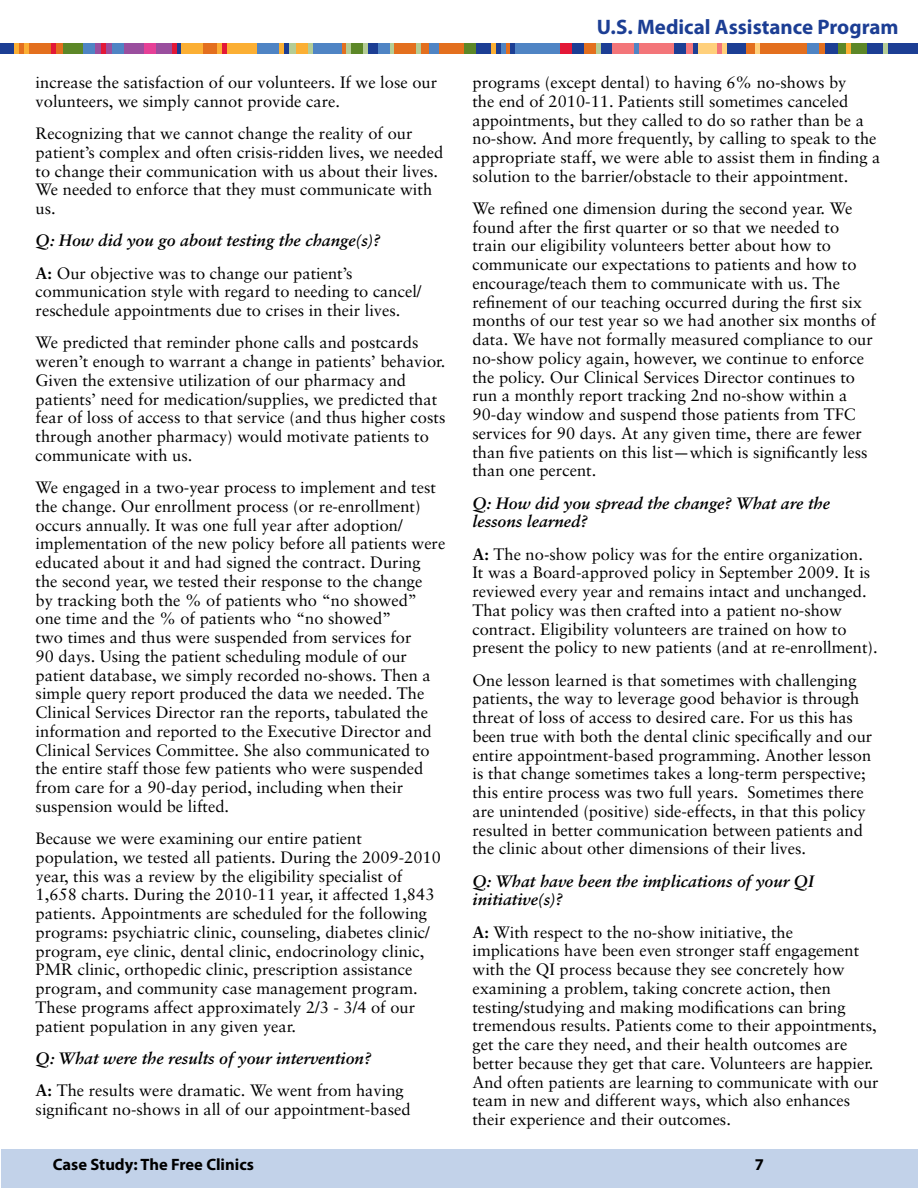
<style>
.page{position:relative;width:918px;height:1188px;background:#fff}
.page>*{position:absolute;margin:0;border:0;box-sizing:border-box;transform-origin:0 0}
.t1{font:700 21px "Myriad Pro";color:#1c3e94}
.t2{font:16.5px/18.8px "Sabon CE";color:#000}
.t3{font:italic 700 16.5px/32.2px "Sabon CE";color:#000}
.t4{font:700 16.5px "Myriad Pro";color:#000}
.s1{font-style:normal}
.s2{font-weight:400;font-style:normal}
.s3{font-weight:700}
</style>
<div class="page">
<svg style="left:0;top:43px;width:918px;height:1px"></svg>
<div style="left:0;top:44px;width:918px;height:10px;background:#1c3e94"></div>
<div style="left:19px;top:44px;width:44px;height:10px;background:#e36f1e"></div>
<div style="left:63px;top:44px;width:22px;height:10px;background:#5c8727"></div>
<div style="left:51px;top:44px;width:5px;height:10px;background:#e31837"></div>
<div style="left:92px;top:44px;width:80px;height:10px;background:#9a4e9e"></div>
<div style="left:613px;top:44px;width:80px;height:10px;background:#f37579"></div>
<div style="left:290px;top:44px;width:78px;height:10px;background:#b4cc95"></div>
<div style="left:206px;top:44px;width:78px;height:10px;background:#fbaf34"></div>
<div style="left:746px;top:44px;width:79px;height:10px;background:#e36f1e"></div>
<div style="left:394px;top:44px;width:78px;height:10px;background:#e36f1e"></div>
<div style="left:257px;top:44px;width:22px;height:10px;background:#4f84c4"></div>
<div style="left:101px;top:44px;width:5px;height:10px;background:#e31837"></div>
<hr style="left:342px;top:44px;width:4px;height:10px;background:#e36f1e">
<hr style="left:506px;top:44px;width:4px;height:10px;background:#e36f1e">
<div style="left:515px;top:44px;width:45px;height:10px;background:#4f84c4"></div>
<hr style="left:390px;top:44px;width:4px;height:10px;background:#b4cc95">
<div style="left:416px;top:44px;width:5px;height:10px;background:#b4cc95"></div>
<div style="left:596px;top:44px;width:5px;height:10px;background:#b4cc95"></div>
<hr style="left:635px;top:44px;width:4px;height:10px;background:#4f84c4">
<div style="left:755px;top:44px;width:5px;height:10px;background:#ffd07b"></div>
<div style="left:501px;top:44px;width:5px;height:10px;background:#4f84c4"></div>
<div style="left:429px;top:44px;width:10px;height:10px;background:#4f84c4"></div>
<hr style="left:491px;top:44px;width:4px;height:10px;background:#fbaf34">
<div style="left:222px;top:44px;width:5px;height:10px;background:#e31837"></div>
<div style="left:172px;top:44px;width:5px;height:10px;background:#e31837"></div>
<hr style="left:25px;top:44px;width:4px;height:10px;background:#fbaf34">
<hr style="left:14px;top:44px;width:4px;height:10px;background:#fbaf34">
<div style="left:144px;top:44px;width:11px;height:10px;background:#e64097"></div>
<div style="left:112px;top:44px;width:11px;height:10px;background:#4f84c4"></div>
<div style="left:83px;top:44px;width:11px;height:10px;background:#4f84c4"></div>
<div style="left:313px;top:44px;width:29px;height:10px;background:#4f84c4"></div>
<div style="left:839px;top:44px;width:28px;height:10px;background:#5c8727"></div>
<div style="left:698px;top:44px;width:29px;height:10px;background:#ffd07b"></div>
<div style="left:351px;top:44px;width:12px;height:10px;background:#5c8727"></div>
<div style="left:378px;top:44px;width:12px;height:10px;background:#4f84c4"></div>
<div style="left:560px;top:44px;width:11px;height:10px;background:#e31837"></div>
<div style="left:464px;top:44px;width:12px;height:10px;background:#5c8727"></div>
<div style="left:674px;top:44px;width:11px;height:10px;background:#1c3e94"></div>
<div style="left:195px;top:44px;width:22px;height:10px;background:#e36f1e"></div>
<div style="left:181px;top:44px;width:22px;height:10px;background:#fbaf34"></div>
<div style="left:296px;top:44px;width:11px;height:10px;background:#fbaf34"></div>
<div style="left:585px;top:44px;width:11px;height:10px;background:#e36f1e"></div>
<div style="left:807px;top:44px;width:12px;height:10px;background:#4f84c4"></div>
<div style="left:846px;top:44px;width:5px;height:10px;background:#fbaf34"></div>
<hr style="left:884px;top:44px;width:4px;height:10px;background:#b4cc95">
<div style="left:717px;top:44px;width:5px;height:10px;background:#f37579"></div>
<div style="left:2px;top:1149px;width:916px;height:39px;background:#c2d2e9"></div>
<p class="t2" style="left:36px;top:73px;width:403px">increase the satisfaction of our volunteers. If we lose our volunteers, we simply cannot provide care.</p>
<p class="t2" style="left:36px;top:124px;width:409px">Recognizing that we cannot change the reality of our patient’s complex and often crisis-ridden lives, we needed to change their communication with us about their lives.<br>We needed to enforce that they must communicate with us.</p>
<p class="t3" style="left:36px;top:225px;width:346px">Q: How did you go about testing the change(s)?<br><span class="s1">A:</span> <span class="s2">Our objective was to change our patient’s</span></p>
<p class="t2" style="left:36px;top:282px;width:387px">communication style with regard to needing to cancel/ reschedule appointments due to crises in their lives.</p>
<p class="t2" style="left:36px;top:333px;width:411px">We predicted that reminder phone calls and postcards weren’t enough to warrant a change in patients’ behavior.<br>Given the extensive utilization of our pharmacy and patients’ need for medication/supplies, we predicted that fear of loss of access to that service (and thus higher costs through another pharmacy) would motivate patients to communicate with us.</p>
<p class="t2" style="left:36px;top:478px;width:411px">We engaged in a two-year process to implement and test the change. Our enrollment process (or re-enrollment) occurs annually. It was one full year after adoption/ implementation of the new policy before all patients were educated about it and had signed the contract. During the second year, we tested their response to the change<br>by tracking both the % of patients who “no showed” one time and the % of patients who “no showed”<br>two times and thus were suspended from services for<br>90 days. Using the patient scheduling module of our patient database, we simply recorded no-shows. Then a simple query report produced the data we needed. The Clinical Services Director ran the reports, tabulated the information and reported to the Executive Director and Clinical Services Committee. She also communicated to the entire staff those few patients who were suspended from care for a 90-day period, including when their suspension would be lifted.</p>
<p class="t2" style="left:36px;top:829px;width:407px">Because we were examining our entire patient population, we tested all patients. During the 2009-2010 year, this was a review by the eligibility specialist of 1,658 charts. During the 2010-11 year, it affected 1,843 patients. Appointments are scheduled for the following programs: psychiatric clinic, counseling, diabetes clinic/ program, eye clinic, dental clinic, endocrinology clinic, PMR clinic, orthopedic clinic, prescription assistance program, and community case management program.<br>These programs affect approximately 2/3 - 3/4 of our patient population in any given year.</p>
<p class="t3" style="left:36px;top:1042px;width:370px">Q: What were the results of your intervention?<br><span class="s1">A:</span> <span class="s2">The results were dramatic. We went from having</span></p>
<p class="t2" style="left:36px;top:1100px;width:377px">significant no-shows in all of our appointment-based</p>
<p class="t1" style="left:597px;top:13px;width:303px">U.S. Medical Assistance Program</p>
<p class="t2" style="left:472px;top:73px;width:409px">programs (except dental) to having 6% no-shows by<br>the end of 2010-11. Patients still sometimes canceled appointments, but they called to do so rather than be a no-show. And more frequently, by calling to speak to the appropriate staff, we were able to assist them in finding a solution to the barrier/obstacle to their appointment.</p>
<p class="t2" style="left:472px;top:199px;width:405px">We refined one dimension during the second year. We found after the first quarter or so that we needed to train our eligibility volunteers better about how to communicate our expectations to patients and how to encourage/teach them to communicate with us. The refinement of our teaching occurred during the first six months of our test year so we had another six months of data. We have not formally measured compliance to our no-show policy again, however, we continue to enforce the policy. Our Clinical Services Director continues to run a monthly report tracking 2nd no-show within a 90-day window and suspend those patients from TFC services for 90 days. At any given time, there are fewer than five patients on this list—which is significantly less than one percent.</p>
<p class="t3" style="left:472px;top:494px;width:359px;line-height:18.8px">Q: How did you spread the change? What are the lessons learned?</p>
<p class="t2" style="left:472px;top:544px;width:407px"><span class="s3">A:</span> The no-show policy was for the entire organization.<br>It was a Board-approved policy in September 2009. It is reviewed every year and remains intact and unchanged.<br>That policy was then crafted into a patient no-show contract. Eligibility volunteers are trained on how to present the policy to new patients (and at re-enrollment).</p>
<p class="t2" style="left:472px;top:670px;width:401px">One lesson learned is that sometimes with challenging patients, the way to leverage good behavior is through threat of loss of access to desired care. For us this has been true with both the dental clinic specifically and our entire appointment-based programming. Another lesson is that change sometimes takes a long-term perspective; this entire process was two full years. Sometimes there are unintended (positive) side-effects, in that this policy resulted in better communication between patients and the clinic about other dimensions of their lives.</p>
<p class="t3" style="left:472px;top:872px;width:343px;line-height:18.8px">Q: What have been the implications of your QI initiative(s)?</p>
<p class="t2" style="left:472px;top:922px;width:408px"><span class="s3">A:</span> With respect to the no-show initiative, the implications have been even stronger staff engagement with the QI process because they see concretely how examining a problem, taking concrete action, then testing/studying and making modifications can bring tremendous results. Patients come to their appointments, get the care they need, and their health outcomes are better because they get that care. Volunteers are happier.<br>And often patients are learning to communicate with our team in new and different ways, which also enhances their experience and their outcomes.</p>
<p class="t4" style="left:53px;top:1154px;width:203px">Case Study: The Free Clinics</p>
<p class="t4" style="left:755px;top:1154px;width:11px">7</p>
</div>
